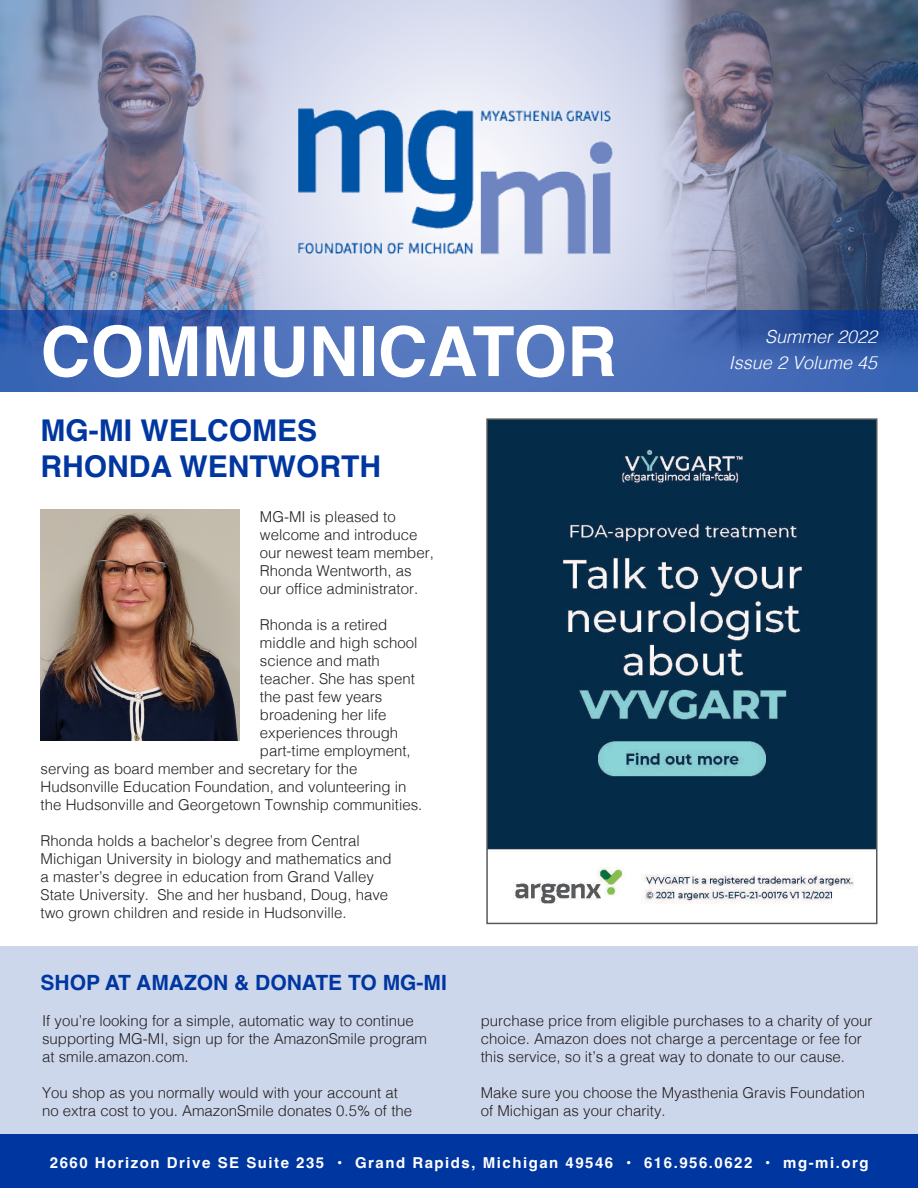
<style>
.page{position:relative;width:918px;height:1188px;background:#fff}
.page>*{position:absolute;margin:0;border:0;box-sizing:border-box;transform-origin:0 0}
.t1{font:700 69px "Helvetica";color:#fff}
.t2{font:700 30px/36px "Helvetica";color:#0036a0}
.t3{font:700 21px "Helvetica";color:#0036a0}
.t4{font:italic 300 18px "Helvetica";color:#fff}
.t5{font:300 15px/18px "Helvetica";color:#231f20}
.t6{font:700 15px "Helvetica";letter-spacing:.1em;color:#fff}
</style>
<div class="page">
<div style="left:0;top:946px;width:918px;height:188px;background:#cdd7ec"></div>
<div style="left:0;top:1134px;width:918px;height:54px;background:#0036a0"></div>
<img style="left:0;top:0;width:918px;height:310px">
<svg style="left:0;top:310px;width:918px;height:82px;background:#4469b4"></svg>
<img style="left:276px;top:65px;width:376px;height:235px">
<img style="left:40px;top:509px;width:200px;height:232px">
<img style="left:489px;top:421px;width:386px;height:483px">
<div style="left:486px;top:418px;width:392px;height:506px;border:2px solid #58595b"></div>
<p class="t1" style="left:40px;top:310px;width:578px">COMMUNICATOR</p>
<p class="t2" style="left:41px;top:416px;width:342px">MG-MI WELCOMES<br>RHONDA WENTWORTH</p>
<p class="t5" style="left:260px;top:507px;width:176px">MG-MI is pleased to welcome and introduce our newest team member,<br>Rhonda Wentworth, as our office administrator.</p>
<p class="t5" style="left:260px;top:615px;width:129px">Rhonda is a retired</p>
<p class="t5" style="left:260px;top:633px;width:159px">middle and high school</p>
<p class="t5" style="left:260px;top:651px;width:122px">science and math</p>
<p class="t5" style="left:260px;top:669px;width:157px">teacher. She has spent</p>
<p class="t5" style="left:260px;top:687px;width:124px">the past few years</p>
<p class="t5" style="left:260px;top:705px;width:128px">broadening her life</p>
<p class="t5" style="left:260px;top:723px;width:140px">experiences through</p>
<p class="t5" style="left:260px;top:741px;width:152px">part-time employment,</p>
<p class="t5" style="left:41px;top:759px;width:318px">serving as board member and secretary for the</p>
<p class="t5" style="left:41px;top:777px;width:367px">Hudsonville Education Foundation, and volunteering in</p>
<p class="t5" style="left:41px;top:795px;width:383px">the Hudsonville and Georgetown Township communities.</p>
<p class="t5" style="left:41px;top:831px;width:352px">Rhonda holds a bachelor’s degree from Central Michigan University in biology and mathematics and a master’s degree in education from Grand Valley State University. She and her husband, Doug, have two grown children and reside in Hudsonville.</p>
<p class="t3" style="left:40px;top:970px;width:408px">SHOP AT AMAZON &amp; DONATE TO MG-MI</p>
<p class="t4" style="left:765px;top:321px;width:114px">Summer 2022</p>
<p class="t4" style="left:729px;top:347px;width:150px">Issue 2 Volume 45</p>
<p class="t5" style="left:42px;top:1011px;width:387px">If you’re looking for a simple, automatic way to continue supporting MG-MI, sign up for the AmazonSmile program at smile.amazon.com.</p>
<p class="t5" style="left:42px;top:1083px;width:372px">You shop as you normally would with your account at no extra cost to you. AmazonSmile donates 0.5% of the</p>
<p class="t5" style="left:481px;top:1011px;width:393px">purchase price from eligible purchases to a charity of your choice. Amazon does not charge a percentage or fee for this service, so it’s a great way to donate to our cause.</p>
<p class="t5" style="left:481px;top:1083px;width:386px">Make sure you choose the Myasthenia Gravis Foundation of Michigan as your charity.</p>
<p class="t6" style="left:50px;top:1153px;width:820px">2660 Horizon Drive SE Suite 235 • Grand Rapids, Michigan 49546 • 616.956.0622 • mg-mi.org</p>
</div>
